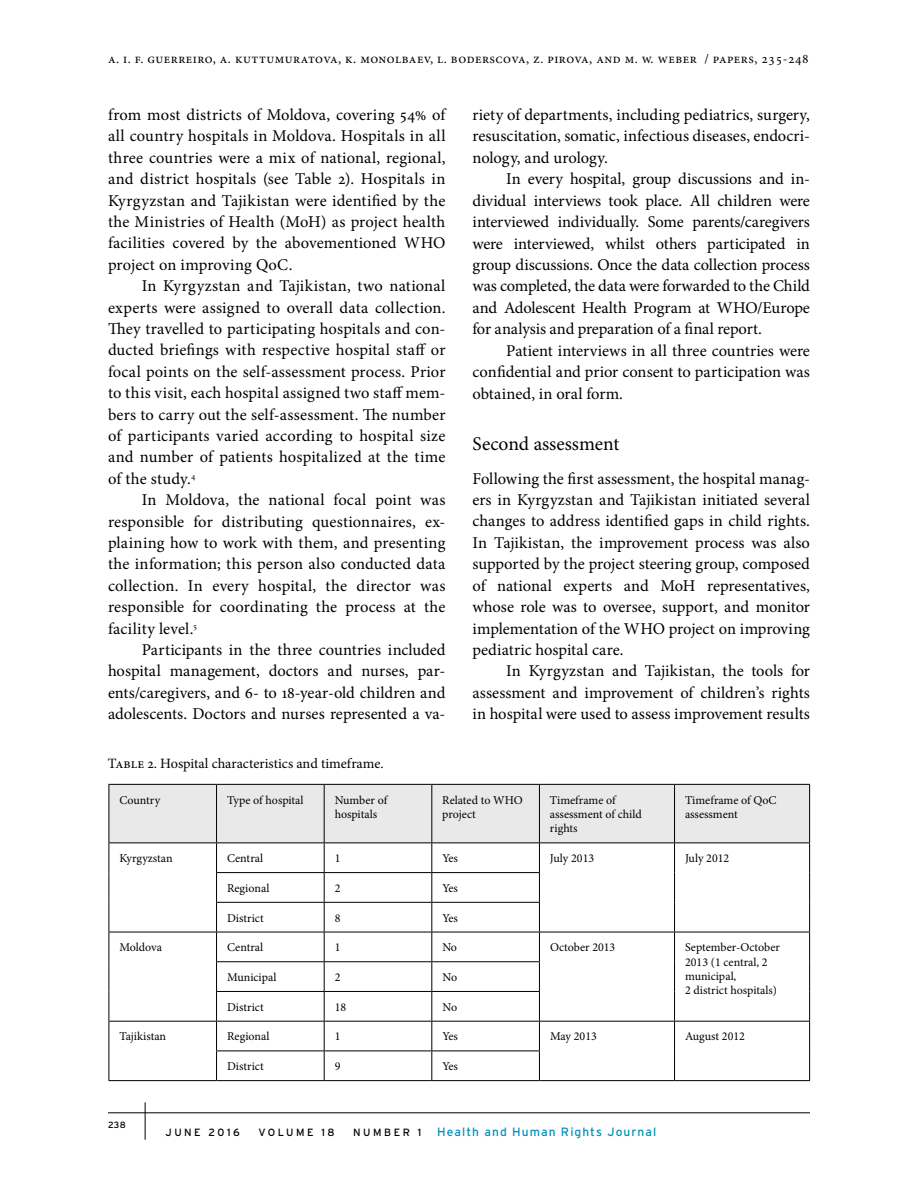
<style>
.page{position:relative;width:918px;height:1188px;background:#fff}
.page>*{position:absolute;margin:0;border:0;box-sizing:border-box;transform-origin:0 0}
.t1{font:19.5px "Minion Pro";color:#000}
.t2{font:16.5px/21.5px "Minion Pro";letter-spacing:-.005em;color:#000;text-align:justify}
.t3{font:14.25px "Minion Pro";letter-spacing:-.005em;color:#000}
.t4{font:13.5px "Minion Pro";letter-spacing:.035em;color:#000}
.t5{font:12px/14.4px "Minion Pro";letter-spacing:-.01em;color:#000}
.t6{font:12px "Interstate";letter-spacing:.09em;color:#0090ba}
.t7{font:10.5px "Interstate";letter-spacing:.24em;color:#000}
.t8{font:9px "Interstate";color:#000}
.s1{font-size:10.5px;color:#000}
</style>
<div class="page">
<hr style="left:108px;top:1113px;width:702px;height:1px;background:#000">
<hr style="left:145px;top:1102px;width:1px;height:38px;background:#000">
<svg style="left:109px;top:784px;width:701px;height:296px"></svg>
<hr style="left:109px;top:1080px;width:108px;height:1px;background:#000">
<hr style="left:217px;top:1080px;width:107px;height:1px;background:#000">
<hr style="left:324px;top:1080px;width:108px;height:1px;background:#000">
<hr style="left:432px;top:1080px;width:107px;height:1px;background:#000">
<hr style="left:539px;top:1080px;width:136px;height:1px;background:#000">
<hr style="left:675px;top:1080px;width:135px;height:1px;background:#000">
<p class="t4" style="left:108px;top:50px;width:702px">A. I. F. Guerreiro, A. Kuttumuratova, K. Monolbaev, L. Boderscova, Z. Pirova, and M. W. Weber / papers, 235-248</p>
<p class="t2" style="left:108px;top:104px;width:341px">from most districts of Moldova, covering 54% of all country hospitals in Moldova. Hospitals in all three countries were a mix of national, regional, and district hospitals (see Table 2). Hospitals in Kyrgyzstan and Tajikistan were identified by the the Ministries of Health (MoH) as project health facilities covered by the abovementioned WHO project on improving QoC.</p>
<p class="t2" style="left:108px;top:275px;width:339px;text-indent:34px">In Kyrgyzstan and Tajikistan, two national experts were assigned to overall data collection.<br>They travelled to participating hospitals and con&shy;ducted briefings with respective hospital staff or focal points on the self-assessment process. Prior to this visit, each hospital assigned two staff mem&shy;bers to carry out the self-assessment. The number of participants varied according to hospital size and number of patients hospitalized at the time of the study.<sup>4</sup></p>
<p class="t2" style="left:108px;top:489px;width:339px;text-indent:34px">In Moldova, the national focal point was responsible for distributing questionnaires, ex&shy;plaining how to work with them, and presenting the information; this person also conducted data collection. In every hospital, the director was responsible for coordinating the process at the facility level.<sup>5</sup></p>
<p class="t2" style="left:108px;top:639px;width:339px;text-indent:34px">Participants in the three countries included hospital management, doctors and nurses, par&shy;ents/caregivers, and 6- to 18-year-old children and adolescents. Doctors and nurses represented a va-</p>
<p class="t2" style="left:473px;top:104px;width:339px">riety of departments, including pediatrics, surgery, resuscitation, somatic, infectious diseases, endocri&shy;nology, and urology.</p>
<p class="t2" style="left:472px;top:168px;width:339px;text-indent:34px">In every hospital, group discussions and in&shy;dividual interviews took place. All children were interviewed individually. Some parents/caregivers were interviewed, whilst others participated in group discussions. Once the data collection process was completed, the data were forwarded to the Child and Adolescent Health Program at WHO/Europe for analysis and preparation of a final report.</p>
<p class="t2" style="left:472px;top:340px;width:339px;text-indent:34px">Patient interviews in all three countries were confidential and prior consent to participation was obtained, in oral form.</p>
<p class="t1" style="left:472px;top:431px;width:148px">Second assessment</p>
<p class="t2" style="left:472px;top:468px;width:339px">Following the first assessment, the hospital manag&shy;ers in Kyrgyzstan and Tajikistan initiated several changes to address identified gaps in child rights.<br>In Tajikistan, the improvement process was also supported by the project steering group, composed of national experts and MoH representatives, whose role was to oversee, support, and monitor implementation of the WHO project on improving pediatric hospital care.</p>
<p class="t2" style="left:472px;top:660px;width:339px;text-indent:34px">In Kyrgyzstan and Tajikistan, the tools for assessment and improvement of children’s rights in hospital were used to assess improvement results</p>
<p class="t3" style="left:108px;top:754px;width:277px">Table 2. Hospital characteristics and timeframe.</p>
<p class="t5" style="left:119px;top:793px;width:43px">Country</p>
<p class="t5" style="left:227px;top:793px;width:78px">Type of hospital</p>
<p class="t5" style="left:335px;top:793px;width:55px">Number of hospitals</p>
<p class="t5" style="left:442px;top:793px;width:82px">Related to WHO project</p>
<p class="t5" style="left:550px;top:793px;width:93px">Timeframe of assessment of child rights</p>
<p class="t5" style="left:685px;top:793px;width:93px">Timeframe of QoC assessment</p>
<p class="t5" style="left:119px;top:851px;width:55px">Kyrgyzstan</p>
<p class="t5" style="left:227px;top:851px;width:38px">Central</p>
<p class="t5" style="left:335px;top:851px;width:7px">1</p>
<p class="t5" style="left:442px;top:851px;width:17px">Yes</p>
<p class="t5" style="left:550px;top:851px;width:46px">July 2013</p>
<p class="t5" style="left:685px;top:851px;width:46px">July 2012</p>
<p class="t5" style="left:227px;top:881px;width:44px">Regional</p>
<p class="t5" style="left:335px;top:881px;width:7px">2</p>
<p class="t5" style="left:442px;top:881px;width:17px">Yes</p>
<p class="t5" style="left:227px;top:911px;width:38px">District</p>
<p class="t5" style="left:335px;top:911px;width:7px">8</p>
<p class="t5" style="left:442px;top:911px;width:17px">Yes</p>
<p class="t5" style="left:119px;top:940px;width:44px">Moldova</p>
<p class="t5" style="left:227px;top:940px;width:38px">Central</p>
<p class="t5" style="left:335px;top:940px;width:7px">1</p>
<p class="t5" style="left:442px;top:940px;width:16px">No</p>
<p class="t5" style="left:550px;top:940px;width:67px">October 2013</p>
<p class="t5" style="left:685px;top:940px;width:96px">September-October<br>2013 (1 central, 2 municipal,<br>2 district hospitals)</p>
<p class="t5" style="left:227px;top:970px;width:51px">Municipal</p>
<p class="t5" style="left:335px;top:970px;width:7px">2</p>
<p class="t5" style="left:442px;top:970px;width:16px">No</p>
<p class="t5" style="left:227px;top:1000px;width:38px">District</p>
<p class="t5" style="left:335px;top:1000px;width:13px">18</p>
<p class="t5" style="left:442px;top:1000px;width:16px">No</p>
<p class="t5" style="left:119px;top:1029px;width:48px">Tajikistan</p>
<p class="t5" style="left:227px;top:1029px;width:44px">Regional</p>
<p class="t5" style="left:335px;top:1029px;width:7px">1</p>
<p class="t5" style="left:442px;top:1029px;width:17px">Yes</p>
<p class="t5" style="left:550px;top:1029px;width:48px">May 2013</p>
<p class="t5" style="left:685px;top:1029px;width:61px">August 2012</p>
<p class="t5" style="left:227px;top:1059px;width:38px">District</p>
<p class="t5" style="left:335px;top:1059px;width:7px">9</p>
<p class="t5" style="left:442px;top:1059px;width:17px">Yes</p>
<p class="t8" style="left:108px;top:1119px;width:19px">238</p>
<p class="t7" style="left:166px;top:1126px;width:76px">JUNE 2016</p>
<p class="t7" style="left:258px;top:1126px;width:78px">VOLUME 18</p>
<p class="t6" style="left:353px;top:1124px;width:305px"><span class="s1">NUMBER 1</span> Health and Human Rights Journal</p>
</div>
